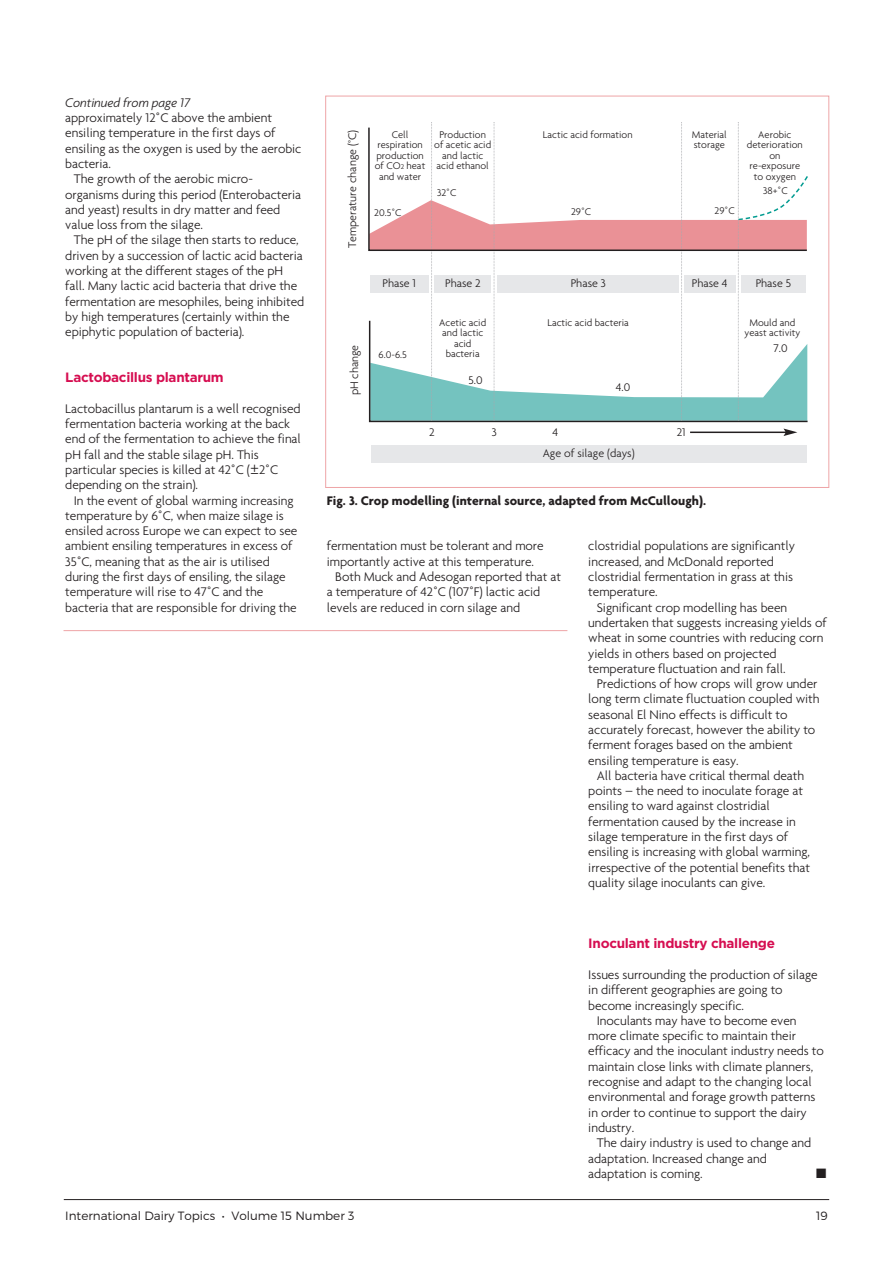
<style>
.page{position:relative;width:893px;height:1263px;background:#fff}
.page>*{position:absolute;margin:0;border:0;box-sizing:border-box;transform-origin:0 0}
.t1{font:300 13.5px/15.3px "Agenda";letter-spacing:-.005em;color:#231f20}
.t2{font:700 13.5px "Agenda";color:#231f20}
.t3{font:700 13.5px "Gotham";letter-spacing:-.02em;color:#d60e51}
.t4{font:italic 300 13.5px "Agenda";letter-spacing:-.01em;color:#231f20}
.t5{font:13.5px "Zapf Dingbats ITC";color:#231f20}
.t6{font:300 12px "Agenda";color:#231f20}
.t7{font:300 12px "Montserrat";color:#231f20}
.t8{font:300 10.5px/10.5px "Agenda";color:#231f20;text-align:center}
.s1{font-family:"Gill Sans";font-weight:400}
.s2{font-size:7.5px}
</style>
<div class="page">
<hr style="left:64px;top:1199px;width:765px;height:1px;background:#231f20">
<hr style="left:64px;top:630px;width:503px;height:1px;background:#eea5a7">
<svg style="left:368px;top:321px;width:440px;height:102px"></svg>
<hr style="left:690px;top:432px;width:96px;height:1px;background:#231f20">
<svg style="left:783px;top:429px;width:14px;height:7px"></svg>
<svg style="left:369px;top:122px;width:439px;height:299px"></svg>
<svg style="left:368px;top:126px;width:440px;height:126px"></svg>
<div style="left:370px;top:276px;width:59px;height:17px;background:#e6e7e9"></div>
<div style="left:435px;top:276px;width:56px;height:17px;background:#e6e7e9"></div>
<div style="left:497px;top:276px;width:182px;height:17px;background:#e6e7e9"></div>
<div style="left:371px;top:446px;width:435px;height:17px;background:#e6e7e9"></div>
<div style="left:684px;top:276px;width:52px;height:17px;background:#e6e7e9"></div>
<div style="left:741px;top:276px;width:64px;height:17px;background:#e6e7e9"></div>
<p class="t4" style="left:65px;top:94px;width:126px">Continued from page 17</p>
<p class="t1" style="left:65px;top:110px;width:208px">approximately 12˚C above the ambient</p>
<p class="t1" style="left:65px;top:125px;width:212px">ensiling temperature in the first days of</p>
<p class="t1" style="left:65px;top:140px;width:238px">ensiling as the oxygen is used by the aerobic</p>
<p class="t1" style="left:65px;top:156px;width:47px">bacteria.</p>
<p class="t1" style="left:74px;top:171px;width:181px">The growth of the aerobic micro-</p>
<p class="t1" style="left:65px;top:186px;width:237px">organisms during this period (Enterobacteria</p>
<p class="t1" style="left:65px;top:201px;width:217px">and yeast) results in dry matter and feed</p>
<p class="t1" style="left:65px;top:217px;width:139px">value loss from the silage.</p>
<p class="t1" style="left:74px;top:232px;width:227px">The pH of the silage then starts to reduce,</p>
<p class="t1" style="left:65px;top:247px;width:239px">driven by a succession of lactic acid bacteria</p>
<p class="t1" style="left:65px;top:263px;width:219px">working at the different stages of the pH</p>
<p class="t1" style="left:65px;top:278px;width:233px">fall. Many lactic acid bacteria that drive the</p>
<p class="t1" style="left:65px;top:293px;width:241px">fermentation are mesophiles, being inhibited</p>
<p class="t1" style="left:65px;top:309px;width:226px">by high temperatures (certainly within the</p>
<p class="t1" style="left:65px;top:324px;width:181px">epiphytic population of bacteria).</p>
<p class="t3" style="left:65px;top:370px;width:160px">Lactobacillus plantarum</p>
<p class="t1" style="left:65px;top:400px;width:237px">Lactobacillus plantarum is a well recognised fermentation bacteria working at the back end of the fermentation to achieve the final pH fall and the stable silage pH. This particular species is killed at 42˚C (<span class="s1">±</span>2˚C depending on the strain).</p>
<p class="t1" style="left:65px;top:492px;width:234px;text-indent:9px">In the event of global warming increasing temperature by 6˚C, when maize silage is ensiled across Europe we can expect to see ambient ensiling temperatures in excess of 35˚C, meaning that as the air is utilised during the first days of ensiling, the silage temperature will rise to 47˚C and the bacteria that are responsible for driving the</p>
<p class="t6" style="left:345px;top:248px;width:120px;rotate:-90deg">Temperature change (°C)</p>
<p class="t6" style="left:347px;top:395px;width:52px;rotate:-90deg">pH change</p>
<p class="t8" style="left:375px;top:129px;width:52px">Cell respiration production of CO<span class="s2">2</span> heat and water</p>
<p class="t8" style="left:434px;top:129px;width:59px">Production of acetic acid and lactic acid ethanol</p>
<p class="t8" style="left:543px;top:129px;width:91px">Lactic acid formation</p>
<p class="t8" style="left:692px;top:129px;width:37px;text-align:left">Material storage</p>
<p class="t8" style="left:747px;top:129px;width:57px">Aerobic deterioration on re-exposure to oxygen</p>
<p class="t8" style="left:374px;top:207px;width:29px">20.5˚C</p>
<p class="t8" style="left:437px;top:187px;width:21px">32˚C</p>
<p class="t8" style="left:763px;top:185px;width:26px">38+˚C</p>
<p class="t8" style="left:571px;top:206px;width:22px">29˚C</p>
<p class="t8" style="left:715px;top:206px;width:22px">29˚C</p>
<p class="t6" style="left:383px;top:275px;width:35px">Phase 1</p>
<p class="t6" style="left:445px;top:275px;width:37px">Phase 2</p>
<p class="t6" style="left:571px;top:275px;width:36px">Phase 3</p>
<p class="t8" style="left:379px;top:349px;width:30px">6.0-6.5</p>
<p class="t8" style="left:439px;top:317px;width:48px">Acetic acid and lactic acid bacteria</p>
<p class="t6" style="left:469px;top:373px;width:16px">5.0</p>
<p class="t8" style="left:547px;top:317px;width:83px">Lactic acid bacteria</p>
<p class="t6" style="left:616px;top:380px;width:16px">4.0</p>
<p class="t6" style="left:692px;top:275px;width:37px">Phase 4</p>
<p class="t6" style="left:756px;top:275px;width:37px">Phase 5</p>
<p class="t8" style="left:744px;top:317px;width:57px">Mould and yeast activity</p>
<p class="t6" style="left:774px;top:341px;width:16px">7.0</p>
<p class="t6" style="left:429px;top:425px;width:7px">2</p>
<p class="t6" style="left:492px;top:425px;width:7px">3</p>
<p class="t6" style="left:552px;top:425px;width:7px">4</p>
<p class="t6" style="left:677px;top:425px;width:10px">21</p>
<p class="t6" style="left:543px;top:446px;width:93px">Age of silage (days)</p>
<p class="t2" style="left:327px;top:492px;width:381px">Fig. 3. Crop modelling (internal source, adapted from McCullough).</p>
<p class="t1" style="left:327px;top:538px;width:218px">fermentation must be tolerant and more</p>
<p class="t1" style="left:327px;top:553px;width:209px">importantly active at this temperature.</p>
<p class="t1" style="left:335px;top:569px;width:227px">Both Muck and Adesogan reported that at</p>
<p class="t1" style="left:327px;top:584px;width:215px">a temperature of 42˚C (107˚F) lactic acid</p>
<p class="t1" style="left:327px;top:599px;width:195px">levels are reduced in corn silage and</p>
<p class="t1" style="left:588px;top:538px;width:208px">clostridial populations are significantly increased, and McDonald reported clostridial fermentation in grass at this temperature.</p>
<p class="t1" style="left:588px;top:599px;width:240px;text-indent:9px">Significant crop modelling has been undertaken that suggests increasing yields of wheat in some countries with reducing corn yields in others based on projected temperature fluctuation and rain fall.</p>
<p class="t1" style="left:588px;top:676px;width:233px;text-indent:9px">Predictions of how crops will grow under long term climate fluctuation coupled with seasonal El Nino effects is difficult to accurately forecast, however the ability to ferment forages based on the ambient ensiling temperature is easy.</p>
<p class="t1" style="left:588px;top:767px;width:223px;text-indent:9px">All bacteria have critical thermal death points – the need to inoculate forage at ensiling to ward against clostridial fermentation caused by the increase in silage temperature in the first days of ensiling is increasing with global warming, irrespective of the potential benefits that quality silage inoculants can give.</p>
<p class="t3" style="left:588px;top:936px;width:188px">Inoculant industry challenge</p>
<p class="t1" style="left:588px;top:967px;width:231px">Issues surrounding the production of silage</p>
<p class="t1" style="left:588px;top:982px;width:196px">in different geographies are going to</p>
<p class="t1" style="left:588px;top:997px;width:157px">become increasingly specific.</p>
<p class="t1" style="left:597px;top:1012px;width:201px">Inoculants may have to become even</p>
<p class="t1" style="left:588px;top:1028px;width:209px">more climate specific to maintain their</p>
<p class="t1" style="left:588px;top:1043px;width:237px">efficacy and the inoculant industry needs to</p>
<p class="t1" style="left:588px;top:1058px;width:226px">maintain close links with climate planners,</p>
<p class="t1" style="left:588px;top:1074px;width:225px">recognise and adapt to the changing local</p>
<p class="t1" style="left:588px;top:1089px;width:229px">environmental and forage growth patterns</p>
<p class="t1" style="left:588px;top:1104px;width:220px">in order to continue to support the dairy</p>
<p class="t1" style="left:588px;top:1119px;width:47px">industry.</p>
<p class="t1" style="left:597px;top:1135px;width:216px">The dairy industry is used to change and</p>
<p class="t1" style="left:588px;top:1150px;width:180px">adaptation. Increased change and</p>
<p class="t1" style="left:588px;top:1165px;width:116px">adaptation is coming.</p>
<p class="t5" style="left:816px;top:1165px;width:12px">■</p>
<p class="t7" style="left:65px;top:1211px;width:291px">International Dairy Topics • Volume 15 Number 3</p>
<p class="t7" style="left:816px;top:1211px;width:13px">19</p>
</div>
